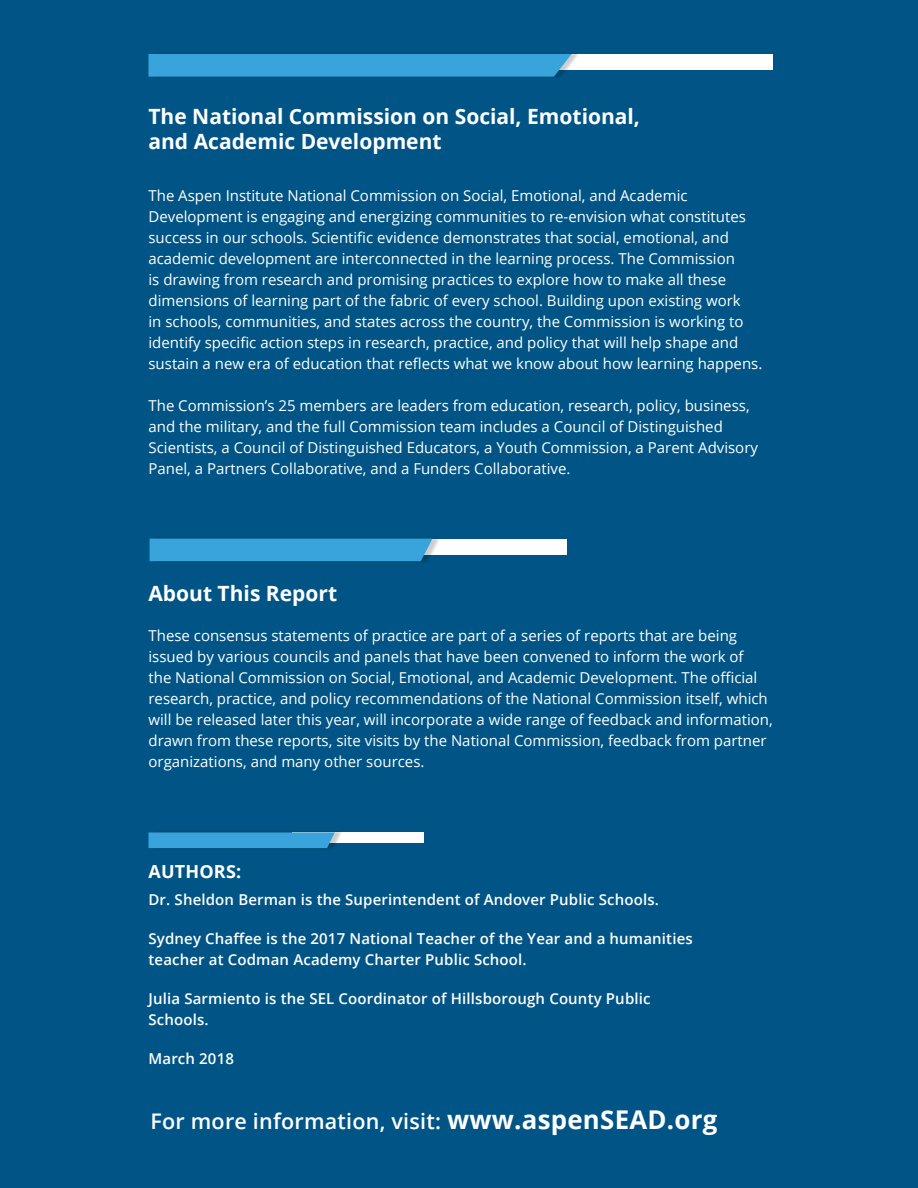
<style>
.page{position:relative;width:918px;height:1188px;background:#005586}
.page>*{position:absolute;margin:0;border:0;box-sizing:border-box;transform-origin:0 0}
.t1{font:600 21.6px "Open Sans";letter-spacing:.01em;color:#fff}
.t2{font:700 21px/25.5px "Open Sans";color:#fff}
.t3{font:700 18px "Open Sans";letter-spacing:.01em;color:#fff}
.t4{font:15px/21px "Open Sans";color:#fff}
.t5{font:600 15px/21px "Open Sans";letter-spacing:.01em;color:#fff}
.s1{font-weight:700;font-size:25.8px}
</style>
<div class="page">
<div style="left:475px;top:54px;width:298px;height:16px;background:#fff"></div>
<div style="left:151px;top:51px;width:428px;height:27px;background:#000;opacity:.2"></div>
<div style="left:148px;top:54px;width:424px;height:23px;background:#39a4dc"></div>
<div style="left:368px;top:539px;width:199px;height:15px;background:#fff"></div>
<div style="left:152px;top:536px;width:288px;height:27px;background:#000;opacity:.2"></div>
<div style="left:150px;top:539px;width:283px;height:22px;background:#39a4dc"></div>
<div style="left:292px;top:832px;width:131px;height:11px;background:#fff"></div>
<div style="left:151px;top:830px;width:191px;height:21px;background:#000;opacity:.2"></div>
<svg style="left:148px;top:832px;width:187px;height:16px;background:#39a1d7"></svg>
<h2 class="t2" style="left:148px;top:103px;width:493px">The National Commission on Social, Emotional, and Academic Development</h2>
<p class="t4" style="left:148px;top:185px;width:615px">The Aspen Institute National Commission on Social, Emotional, and Academic Development is engaging and energizing communities to re-envision what constitutes success in our schools. Scientific evidence demonstrates that social, emotional, and academic development are interconnected in the learning process. The Commission<br>is drawing from research and promising practices to explore how to make all these dimensions of learning part of the fabric of every school. Building upon existing work<br>in schools, communities, and states across the country, the Commission is working to identify specific action steps in research, practice, and policy that will help shape and sustain a new era of education that reflects what we know about how learning happens.</p>
<p class="t4" style="left:148px;top:395px;width:611px">The Commission’s 25 members are leaders from education, research, policy, business, and the military, and the full Commission team includes a Council of Distinguished Scientists, a Council of Distinguished Educators, a Youth Commission, a Parent Advisory Panel, a Partners Collaborative, and a Funders Collaborative.</p>
<h2 class="t2" style="left:148px;top:580px;width:190px">About This Report</h2>
<p class="t4" style="left:148px;top:625px;width:626px">These consensus statements of practice are part of a series of reports that are being issued by various councils and panels that have been convened to inform the work of<br>the National Commission on Social, Emotional, and Academic Development. The official research, practice, and policy recommendations of the National Commission itself, which will be released later this year, will incorporate a wide range of feedback and information, drawn from these reports, site visits by the National Commission, feedback from partner organizations, and many other sources.</p>
<p class="t3" style="left:148px;top:858px;width:94px">AUTHORS:</p>
<p class="t5" style="left:148px;top:889px;width:512px">Dr. Sheldon Berman is the Superintendent of Andover Public Schools.</p>
<p class="t5" style="left:148px;top:928px;width:546px">Sydney Chaffee is the 2017 National Teacher of the Year and a humanities teacher at Codman Academy Charter Public School.</p>
<p class="t5" style="left:148px;top:988px;width:504px">Julia Sarmiento is the SEL Coordinator of Hillsborough County Public<br>Schools.</p>
<p class="t5" style="left:148px;top:1048px;width:87px">March 2018</p>
<h1 class="t1" style="left:150px;top:1107px;width:569px">For more information, visit: <span class="s1">www.aspenSEAD.org</span></h1>
</div>
